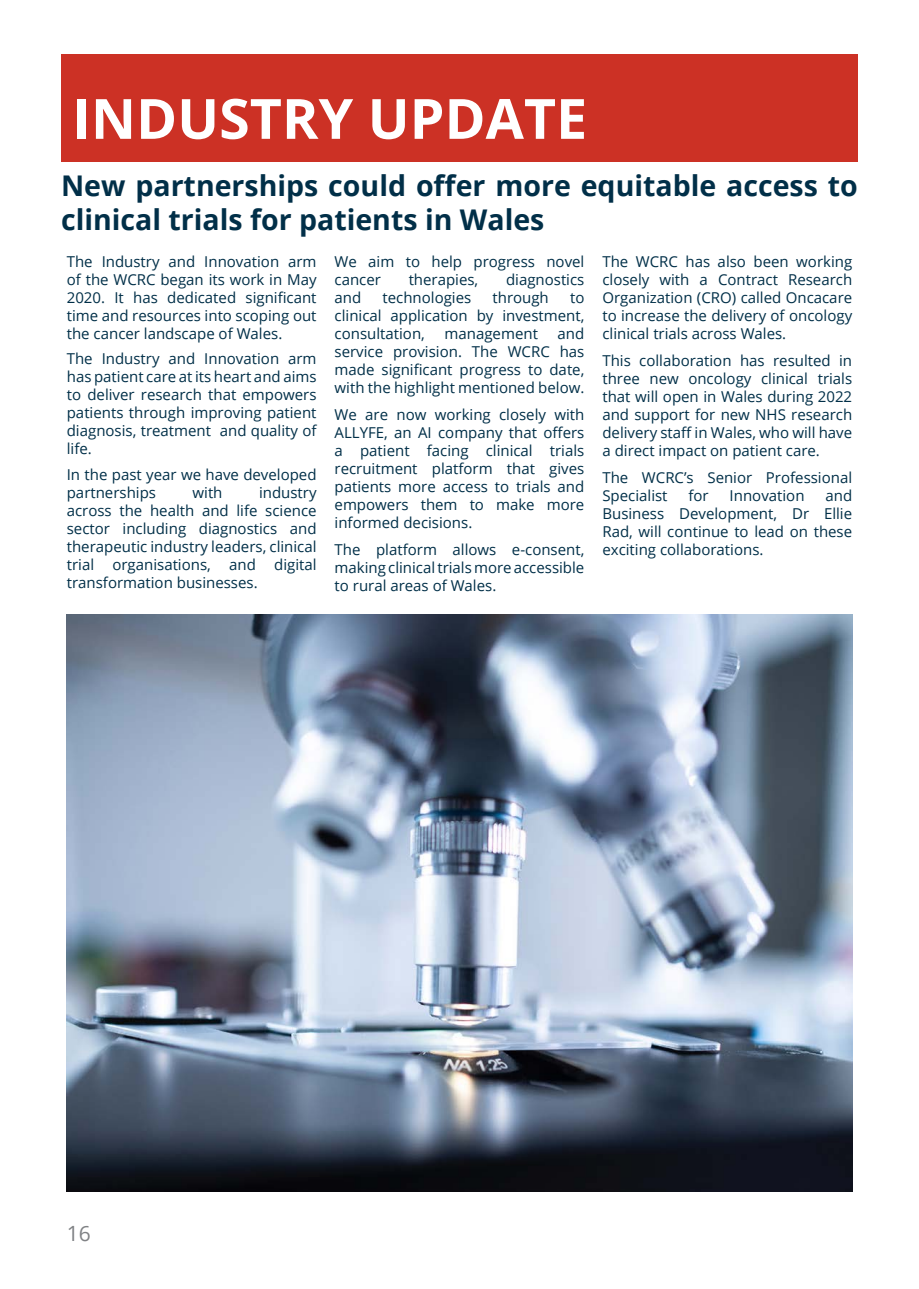
<style>
.page{position:relative;width:919px;height:1289px;background:#fff}
.page>*{position:absolute;margin:0;border:0;box-sizing:border-box;transform-origin:0 0}
.t1{font:700 55.5px "Open Sans";color:#fff}
.Booklet_grey_text{font:700 28.5px/34.2px "Open Sans";color:#012f48}
.t2{font:21px "Open Sans";color:#808285}
.Booklet_grey_text-2{font:15px/18px "Open Sans";color:#012f48;text-align:justify}
</style>
<div class="page">
<img style="left:67px;top:614px;width:785px;height:577px">
<div style="left:61px;top:54px;width:796px;height:108px;background:#cc3125"></div>
<p class="t1" style="left:72px;top:79px;width:516px">INDUSTRY UPDATE</p>
<p class="Booklet_grey_text" style="left:61px;top:168px;width:798px">New partnerships could offer more equitable access to clinical trials for patients in Wales</p>
<p class="Booklet_grey_text-2" style="left:67px;top:252px;width:251px">The Industry and Innovation arm of the WCRC began its work in May 2020. It has dedicated significant time and resources into scoping out the cancer landscape of Wales.</p>
<p class="Booklet_grey_text-2" style="left:67px;top:349px;width:251px">The Industry and Innovation arm has patient care at its heart and aims to deliver research that empowers patients through improving patient diagnosis, treatment and quality of life.</p>
<p class="Booklet_grey_text-2" style="left:67px;top:465px;width:251px">In the past year we have developed partnerships</p>
<p class="Booklet_grey_text-2" style="left:67px;top:483px;width:251px;text-indent:192px">industry across the health and life science sector including diagnostics and therapeutic industry leaders, clinical trial organisations, and digital transformation businesses.</p>
<p class="Booklet_grey_text-2" style="left:192px;top:483px;width:31px">with</p>
<p class="Booklet_grey_text-2" style="left:334px;top:252px;width:251px">We aim to help progress novel cancer</p>
<p class="Booklet_grey_text-2" style="left:408px;top:270px;width:71px">therapies,</p>
<p class="Booklet_grey_text-2" style="left:506px;top:270px;width:80px">diagnostics</p>
<p class="Booklet_grey_text-2" style="left:334px;top:288px;width:28px">and</p>
<p class="Booklet_grey_text-2" style="left:382px;top:288px;width:90px">technologies</p>
<p class="Booklet_grey_text-2" style="left:492px;top:288px;width:58px">through</p>
<p class="Booklet_grey_text-2" style="left:334px;top:288px;width:251px;text-indent:235px">to clinical application by investment, consultation,</p>
<p class="Booklet_grey_text-2" style="left:334px;top:324px;width:251px;text-indent:223px">and service provision. The WCRC has made significant progress to date, with the highlight mentioned below.</p>
<p class="Booklet_grey_text-2" style="left:334px;top:405px;width:251px">We are now working closely with ALLYFE, an AI company that offers a patient facing clinical trials recruitment platform that gives patients more access to trials and empowers them to make more informed decisions.</p>
<p class="Booklet_grey_text-2" style="left:334px;top:540px;width:251px">The platform allows e-consent, making clinical trials more accessible to rural areas of Wales.</p>
<p class="Booklet_grey_text-2" style="left:444px;top:324px;width:95px">management</p>
<p class="Booklet_grey_text-2" style="left:602px;top:252px;width:251px">The WCRC has also been working closely with a Contract Research Organization (CRO) called Oncacare to increase the delivery of oncology clinical trials across Wales.</p>
<p class="Booklet_grey_text-2" style="left:602px;top:351px;width:251px">This collaboration has resulted in three new oncology clinical trials that will open in Wales during 2022 and support for new NHS research delivery staff in Wales, who will have a direct impact on patient care.</p>
<p class="Booklet_grey_text-2" style="left:602px;top:468px;width:251px">The WCRC’s Senior Professional<br>Specialist</p>
<p class="Booklet_grey_text-2" style="left:688px;top:486px;width:22px">for</p>
<p class="Booklet_grey_text-2" style="left:729px;top:486px;width:76px">Innovation</p>
<p class="Booklet_grey_text-2" style="left:602px;top:486px;width:251px;text-indent:223px">and Business Development, Dr Ellie Rad, will continue to lead on these exciting collaborations.</p>
<h3 class="t2" style="left:67px;top:1219px;width:26px">16</h3>
</div>
